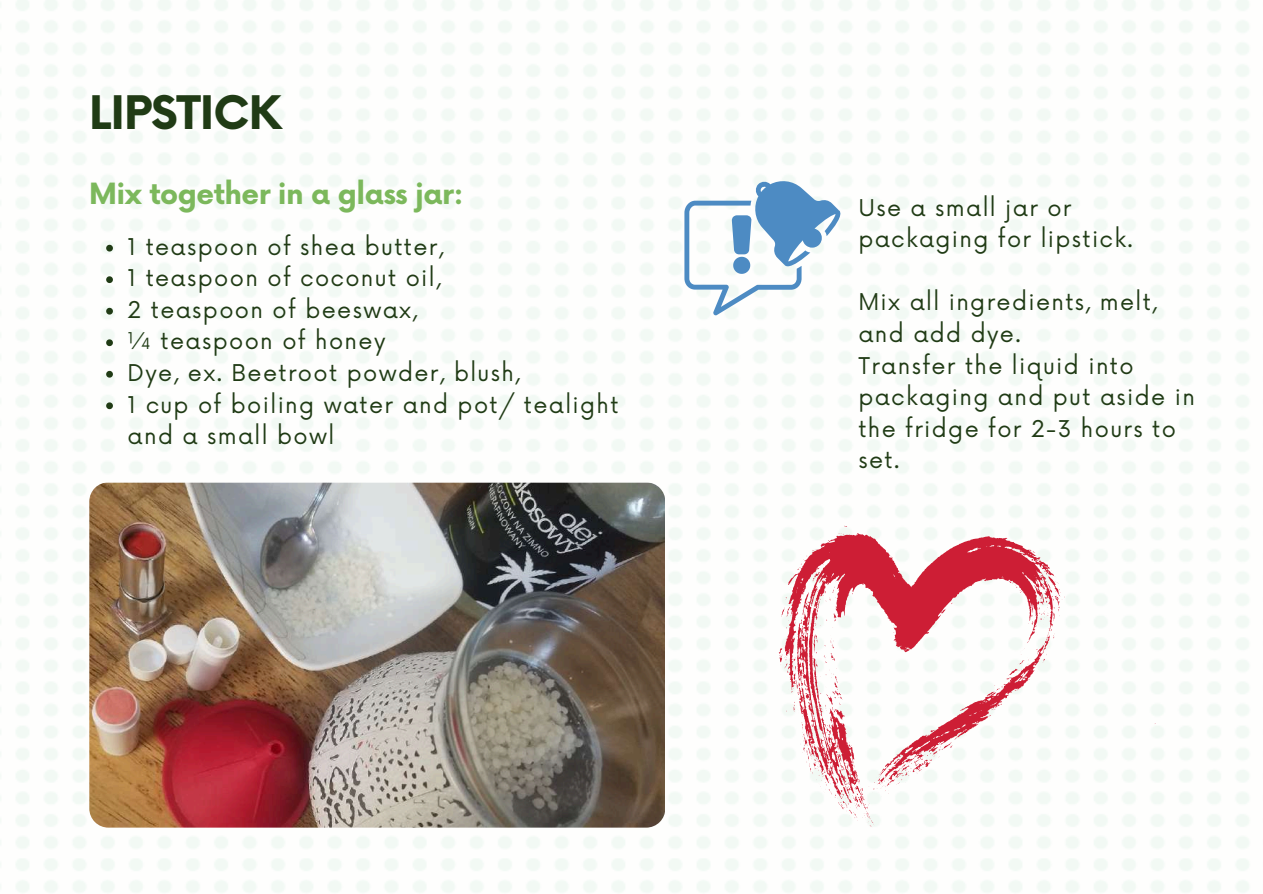
<style>
.page{position:relative;width:1263px;height:894px;background:#fff}
.page>*{position:absolute;margin:0;border:0;box-sizing:border-box;transform-origin:0 0}
.t1{font:700 45px "Now";letter-spacing:-.02em;color:#203b15}
.t2{font:700 28.5px "Now";letter-spacing:-.02em;color:#7cb85c}
.t3{font:22.5px/31.5px "Now";letter-spacing:.06em;color:#203b15}
</style>
<div class="page">
<img style="left:16px;top:0;width:1233px;height:892px">
<img style="left:89px;top:482px;width:576px;height:345px">
<svg style="left:684px;top:179px;width:160px;height:136px"></svg>
<svg style="left:779px;top:525px;width:286px;height:302px"></svg>
<svg style="left:106px;top:245px;width:7px;height:6px"></svg>
<svg style="left:106px;top:276px;width:7px;height:7px"></svg>
<svg style="left:106px;top:308px;width:7px;height:6px"></svg>
<svg style="left:106px;top:339px;width:7px;height:7px"></svg>
<svg style="left:106px;top:371px;width:7px;height:6px"></svg>
<svg style="left:106px;top:402px;width:7px;height:7px"></svg>
<h1 class="t1" style="left:89px;top:89px;width:194px">LIPSTICK</h1>
<p class="t2" style="left:89px;top:178px;width:376px">Mix together in a glass jar:</p>
<p class="t3" style="left:128px;top:232px;width:492px">1 teaspoon of shea butter,<br>1 teaspoon of coconut oil,<br>2 teaspoon of beeswax,<br>¼ teaspoon of honey<br>Dye, ex. Beetroot powder, blush,<br>1 cup of boiling water and pot/ tealight and a small bowl</p>
<p class="t3" style="left:858px;top:193px;width:276px">Use a small jar or packaging for lipstick.</p>
<p class="t3" style="left:858px;top:288px;width:338px">Mix all ingredients, melt, and add dye.<br>Transfer the liquid into packaging and put aside in the fridge for 2-3 hours to set.</p>
</div>
